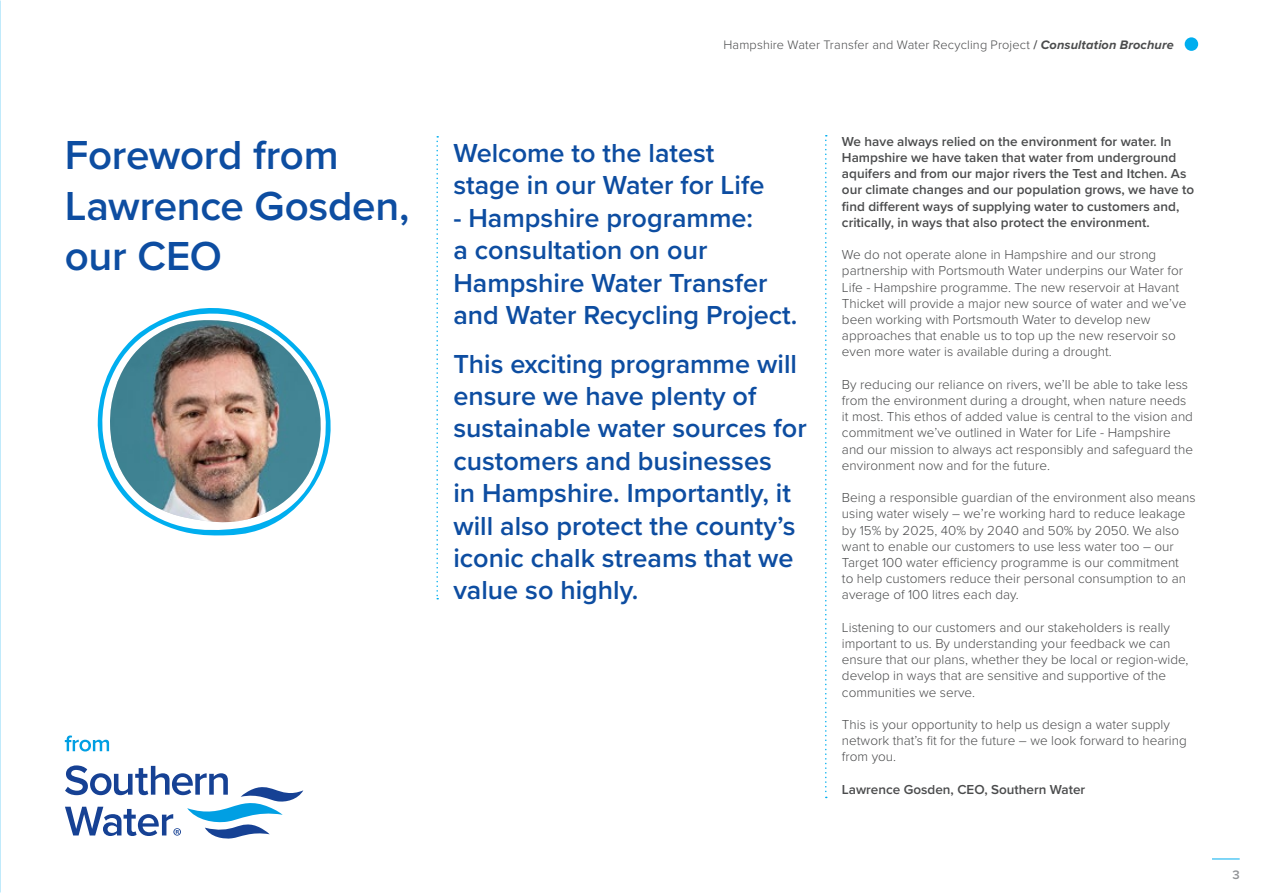
<style>
.page{position:relative;width:1263px;height:893px;background:#fff}
.page>*{position:absolute;margin:0;border:0;box-sizing:border-box;transform-origin:0 0}
.t1{font:600 42px/50.4px "Proxima Nova";letter-spacing:-.005em;color:#0d4da1}
.t2{font:600 27px/32.4px "Proxima Nova";color:#0d4da1}
.t3{font:300 13.5px/16.2px "Proxima Nova";color:#4b4c4d}
.t4{font:600 13.5px/16.2px "Proxima Nova";color:#4b4c4d}
.t5{font:300 12.75px "Proxima Nova";letter-spacing:.01em;color:#4b4c4d}
.t6{font:600 12.75px "Proxima Nova";color:#919396}
.s1{font-weight:600}
.s2{font-weight:700;font-style:italic}
</style>
<div class="page">
<div style="left:1185px;top:37px;width:13px;height:14px;background:#00aeef;border-radius:50%"></div>
<svg style="left:1212px;top:859px;width:28px;height:1px"></svg>
<svg style="left:825px;top:135px;width:2px;height:663px"></svg>
<svg style="left:436px;top:136px;width:2px;height:463px"></svg>
<img style="left:98px;top:308px;width:233px;height:227px">
<svg style="left:65px;top:735px;width:44px;height:16px"></svg>
<svg style="left:65px;top:765px;width:238px;height:73px"></svg>
<p class="t5" style="left:723px;top:35px;width:452px">Hampshire Water Transfer and Water Recycling Project <span class="s1">/</span> <span class="s2">Consultation Brochure</span></p>
<h1 class="t1" style="left:65px;top:129px;width:346px">Foreword from<br>Lawrence Gosden, our CEO</h1>
<h2 class="t2" style="left:453px;top:136px;width:312px">Welcome to the latest stage in our Water for Life</h2>
<h2 class="t2" style="left:453px;top:201px;width:343px">- Hampshire programme:<br>a consultation on our<br>Hampshire Water Transfer and Water Recycling Project.</h2>
<h2 class="t2" style="left:453px;top:347px;width:355px">This exciting programme will ensure we have plenty of sustainable water sources for customers and businesses<br>in Hampshire. Importantly, it will also protect the county’s iconic chalk streams that we value so highly.</h2>
<p class="t4" style="left:842px;top:133px;width:354px">We have always relied on the environment for water. In Hampshire we have taken that water from underground aquifers and from our major rivers the Test and Itchen. As our climate changes and our population grows, we have to find different ways of supplying water to customers and, critically, in ways that also protect the environment.</p>
<p class="t3" style="left:842px;top:246px;width:346px">We do not operate alone in Hampshire and our strong partnership with Portsmouth Water underpins our Water for Life - Hampshire programme. The new reservoir at Havant Thicket will provide a major new source of water and we’ve been working with Portsmouth Water to develop new approaches that enable us to top up the new reservoir so even more water is available during a drought.</p>
<p class="t3" style="left:842px;top:375px;width:352px">By reducing our reliance on rivers, we’ll be able to take less from the environment during a drought, when nature needs it most. This ethos of added value is central to the vision and commitment we’ve outlined in Water for Life - Hampshire and our mission to always act responsibly and safeguard the environment now and for the future.</p>
<p class="t3" style="left:842px;top:489px;width:355px">Being a responsible guardian of the environment also means using water wisely – we’re working hard to reduce leakage by 15% by 2025, 40% by 2040 and 50% by 2050. We also want to enable our customers to use less water too – our Target 100 water efficiency programme is our commitment<br>to help customers reduce their personal consumption to an average of 100 litres each day.</p>
<p class="t3" style="left:842px;top:618px;width:348px">Listening to our customers and our stakeholders is really important to us. By understanding your feedback we can ensure that our plans, whether they be local or region-wide, develop in ways that are sensitive and supportive of the communities we serve.</p>
<p class="t3" style="left:842px;top:716px;width:346px">This is your opportunity to help us design a water supply network that’s fit for the future – we look forward to hearing from you.</p>
<p class="t4" style="left:842px;top:781px;width:245px">Lawrence Gosden, CEO, Southern Water</p>
<p class="t6" style="left:1232px;top:866px;width:9px">3</p>
</div>
